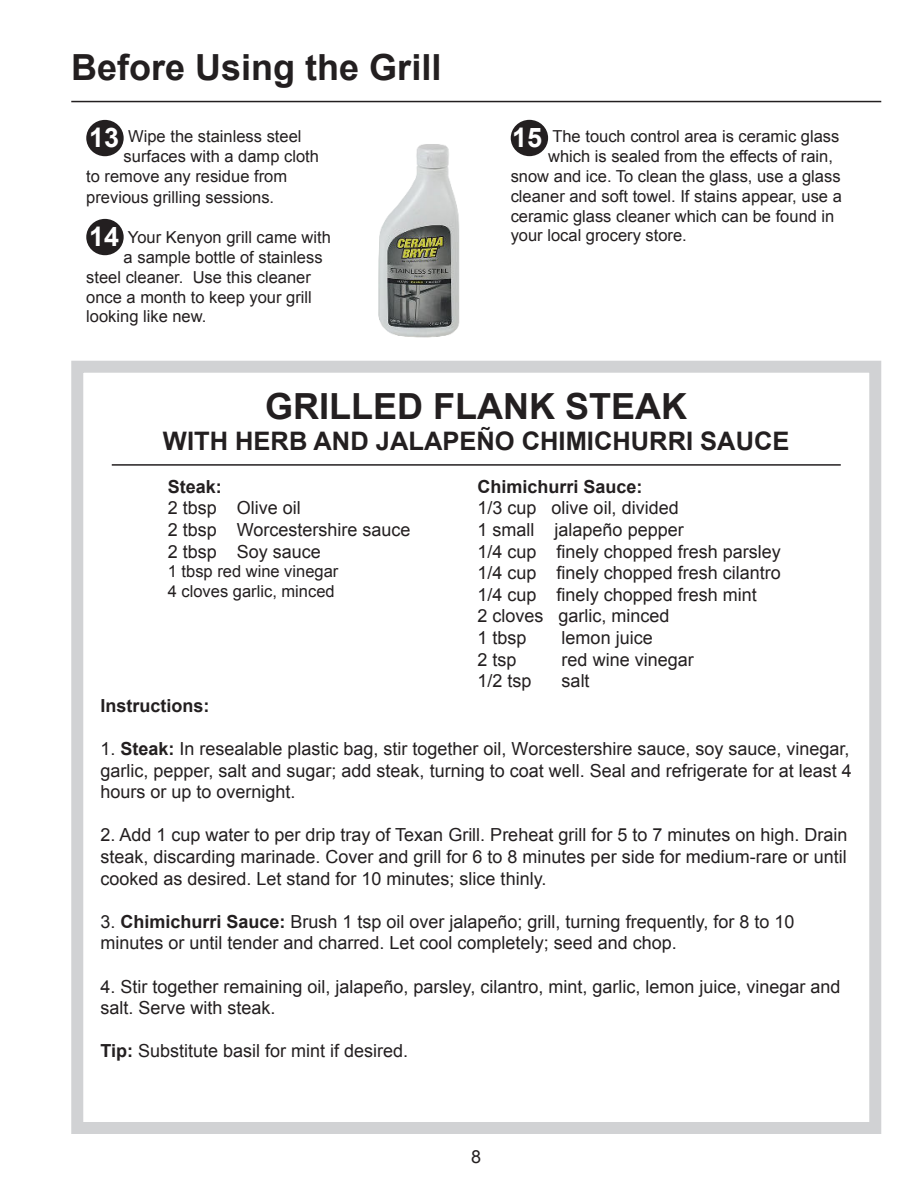
<style>
.page{position:relative;width:918px;height:1188px;background:#fff}
.page>*{position:absolute;margin:0;border:0;box-sizing:border-box;transform-origin:0 0}
.t1{font:700 36px "Arial";color:#231f20}
.t2{font:700 27px "Arial";color:#fff}
.t3{font:700 25.5px "Arial";color:#231f20}
.t4{font:18px/21.6px "Arial";color:#231f20}
.t5{font:700 18px "Arial";color:#231f20}
.t6{font:16.5px/19.8px "Arial";color:#231f20}
.s1{font-weight:700}
</style>
<div class="page">
<hr style="left:71px;top:101px;width:810px;height:1px;background:#231f20">
<div style="left:86px;top:120px;width:38px;height:36px;background:#231f20;border-radius:50%"></div>
<div style="left:86px;top:219px;width:38px;height:36px;background:#231f20;border-radius:50%"></div>
<div style="left:511px;top:120px;width:37px;height:36px;background:#231f20;border-radius:50%"></div>
<div style="left:71px;top:361px;width:810px;height:773px;border:12px solid #d1d2d4"></div>
<hr style="left:112px;top:464px;width:729px;height:2px;background:#231f20">
<img style="left:378px;top:144px;width:82px;height:194px">
<h1 class="t1" style="left:71px;top:54px;width:372px">Before Using the Grill</h1>
<h2 class="t2" style="left:89px;top:127px;width:32px">13</h2>
<p class="t6" style="left:128px;top:128px;width:175px">Wipe the stainless steel</p>
<p class="t6" style="left:124px;top:148px;width:197px">surfaces with a damp cloth</p>
<p class="t6" style="left:86px;top:168px;width:202px">to remove any residue from</p>
<p class="t6" style="left:86px;top:189px;width:189px">previous grilling sessions.</p>
<p class="t6" style="left:128px;top:229px;width:204px">Your Kenyon grill came with</p>
<p class="t6" style="left:124px;top:249px;width:201px">a sample bottle of stainless</p>
<p class="t6" style="left:86px;top:269px;width:226px">steel cleaner. Use this cleaner</p>
<p class="t6" style="left:86px;top:288px;width:227px">once a month to keep your grill</p>
<p class="t6" style="left:86px;top:308px;width:122px">looking like new.</p>
<h2 class="t2" style="left:89px;top:226px;width:32px">14</h2>
<h2 class="t2" style="left:512px;top:127px;width:32px">15</h2>
<p class="t6" style="left:552px;top:128px;width:289px">The touch control area is ceramic glass</p>
<p class="t6" style="left:548px;top:148px;width:286px">which is sealed from the effects of rain,</p>
<p class="t6" style="left:511px;top:168px;width:331px">snow and ice. To clean the glass, use a glass</p>
<p class="t6" style="left:511px;top:188px;width:333px">cleaner and soft towel. If stains appear, use a</p>
<p class="t6" style="left:511px;top:207px;width:325px">ceramic glass cleaner which can be found in</p>
<p class="t6" style="left:511px;top:227px;width:178px">your local grocery store.</p>
<h1 class="t1" style="left:265px;top:393px;width:423px">GRILLED FLANK STEAK</h1>
<h3 class="t3" style="left:163px;top:431px;width:628px">WITH HERB AND JALAPEÑO CHIMICHURRI SAUCE</h3>
<p class="t5" style="left:168px;top:480px;width:56px">Steak:</p>
<p class="t4" style="left:168px;top:499px;width:244px">2 tbsp Olive oil<br>2 tbsp Worcestershire sauce<br>2 tbsp Soy sauce</p>
<p class="t6" style="left:168px;top:563px;width:172px">1 tbsp red wine vinegar<br>4 cloves garlic, minced</p>
<p class="t5" style="left:478px;top:480px;width:167px">Chimichurri Sauce:</p>
<p class="t4" style="left:478px;top:499px;width:305px">1/3 cup olive oil, divided<br>1 small jalapeño pepper<br>1/4 cup finely chopped fresh parsley<br>1/4 cup finely chopped fresh cilantro<br>1/4 cup finely chopped fresh mint<br>2 cloves garlic, minced<br>1 tbsp</p>
<p class="t4" style="left:562px;top:628px;width:93px">lemon juice</p>
<p class="t4" style="left:478px;top:650px;width:41px">2 tsp</p>
<p class="t4" style="left:562px;top:650px;width:134px">red wine vinegar</p>
<p class="t4" style="left:478px;top:672px;width:56px">1/2 tsp</p>
<p class="t4" style="left:562px;top:672px;width:30px">salt</p>
<p class="t5" style="left:100px;top:699px;width:111px">Instructions:</p>
<p class="t4" style="left:100px;top:740px;width:753px">1. <span class="s1">Steak:</span> In resealable plastic bag, stir together oil, Worcestershire sauce, soy sauce, vinegar, garlic, pepper, salt and sugar; add steak, turning to coat well. Seal and refrigerate for at least 4 hours or up to overnight.</p>
<p class="t4" style="left:100px;top:826px;width:749px;text-align:justify">2. Add 1 cup water to per drip tray of Texan Grill. Preheat grill for 5 to 7 minutes on high. Drain steak, discarding marinade. Cover and grill for 6 to 8 minutes per side for medium-rare or until cooked as desired. Let stand for 10 minutes; slice thinly.</p>
<p class="t4" style="left:100px;top:912px;width:696px">3. <span class="s1">Chimichurri Sauce:</span> Brush 1 tsp oil over jalapeño; grill, turning frequently, for 8 to 10 minutes or until tender and charred. Let cool completely; seed and chop.</p>
<p class="t4" style="left:100px;top:977px;width:742px">4. Stir together remaining oil, jalapeño, parsley, cilantro, mint, garlic, lemon juice, vinegar and salt. Serve with steak.</p>
<p class="t4" style="left:100px;top:1042px;width:309px"><span class="s1">Tip:</span> Substitute basil for mint if desired.</p>
<p class="t4" style="left:471px;top:1147px;width:12px">8</p>
</div>
